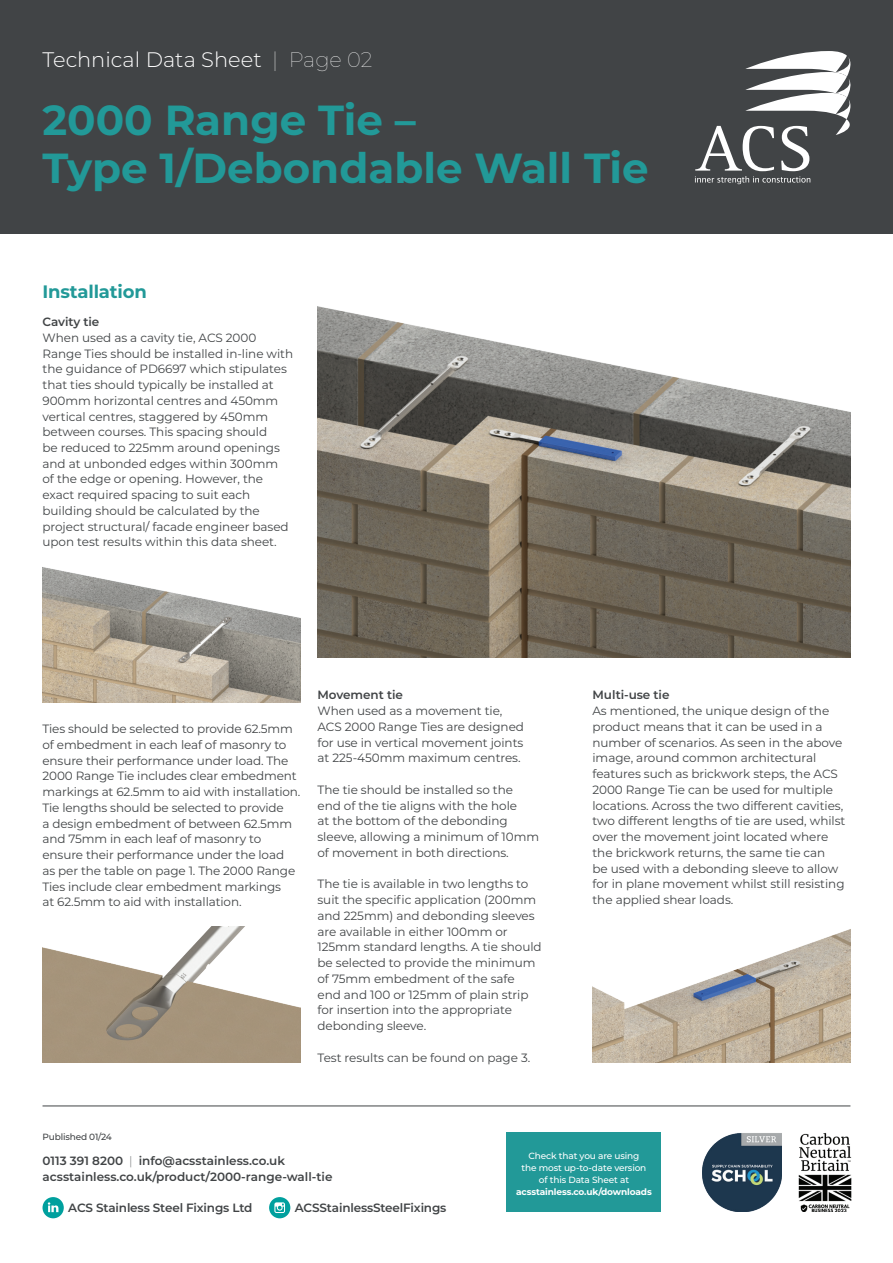
<style>
.page{position:relative;width:893px;height:1263px;background:#fff}
.page>*{position:absolute;margin:0;border:0;box-sizing:border-box;transform-origin:0 0}
.t1{font:700 42px/48px "Montserrat";color:#229998}
.t2{font:300 21px "Montserrat";color:#fff}
.t3{font:700 18px "Montserrat";letter-spacing:-.01em;color:#229998}
.t4{font:12px/15.8px "Montserrat";letter-spacing:-.005em;color:#414446}
.t5{font:600 12px/16.5px "Montserrat";letter-spacing:-.005em;color:#414446}
.t6{font:500 9px/12px "Montserrat";letter-spacing:-.015em;color:#fff;text-align:center}
.t7{font:700 9px "Montserrat";letter-spacing:-.015em;color:#fff}
.t8{font:500 9px "Montserrat";letter-spacing:-.02em;color:#414446}
.s1{font-weight:100}
.s2{font-weight:200}
</style>
<div class="page">
<div style="left:0;top:0;width:893px;height:234px;background:#414446"></div>
<svg style="left:695px;top:51px;width:155px;height:133px"></svg>
<hr style="left:43px;top:1106px;width:807px;height:1px;background:#414446">
<img style="left:702px;top:1133px;width:80px;height:79px">
<div style="left:43px;top:1197px;width:21px;height:21px;background:#00a09e;border-radius:50%"></div>
<svg style="left:48px;top:1202px;width:10px;height:10px"></svg>
<div style="left:269px;top:1197px;width:21px;height:21px;background:#00a09e;border-radius:50%"></div>
<svg style="left:274px;top:1202px;width:11px;height:11px"></svg>
<img style="left:799px;top:1133px;width:52px;height:79px">
<div style="left:507px;top:1133px;width:154px;height:79px;background:#229998"></div>
<img style="left:43px;top:567px;width:257px;height:135px">
<img style="left:43px;top:926px;width:257px;height:137px">
<img style="left:317px;top:306px;width:533px;height:352px">
<img style="left:592px;top:929px;width:258px;height:134px">
<h2 class="t2" style="left:43px;top:45px;width:331px">Technical Data Sheet <span class="s1">| Page 02</span></h2>
<h1 class="t1" style="left:43px;top:94px;width:608px">2000 Range Tie –<br>Type 1/Debondable Wall Tie</h1>
<h3 class="t3" style="left:43px;top:278px;width:106px">Installation</h3>
<p class="t5" style="left:43px;top:313px;width:58px">Cavity tie</p>
<p class="t4" style="left:43px;top:329px;width:252px">When used as a cavity tie, ACS 2000<br>Range Ties should be installed in-line with the guidance of PD6697 which stipulates that ties should typically be installed at 900mm horizontal centres and 450mm vertical centres, staggered by 450mm between courses. This spacing should<br>be reduced to 225mm around openings and at unbonded edges within 300mm<br>of the edge or opening. However, the exact required spacing to suit each building should be calculated by the project structural/ facade engineer based upon test results within this data sheet.</p>
<p class="t4" style="left:43px;top:720px;width:259px">Ties should be selected to provide 62.5mm of embedment in each leaf of masonry to ensure their performance under load. The 2000 Range Tie includes clear embedment markings at 62.5mm to aid with installation.<br>Tie lengths should be selected to provide<br>a design embedment of between 62.5mm and 75mm in each leaf of masonry to ensure their performance under the load<br>as per the table on page 1. The 2000 Range Ties include clear embedment markings<br>at 62.5mm to aid with installation.</p>
<p class="t5" style="left:317px;top:686px;width:87px">Movement tie</p>
<p class="t4" style="left:317px;top:702px;width:208px">When used as a movement tie,<br>ACS 2000 Range Ties are designed for use in vertical movement joints at 225-450mm maximum centres.</p>
<p class="t4" style="left:317px;top:781px;width:223px">The tie should be installed so the end of the tie aligns with the hole<br>at the bottom of the debonding sleeve, allowing a minimum of 10mm of movement in both directions.</p>
<p class="t4" style="left:317px;top:876px;width:226px">The tie is available in two lengths to suit the specific application (200mm and 225mm) and debonding sleeves are available in either 100mm or<br>125mm standard lengths. A tie should be selected to provide the minimum of 75mm embedment of the safe<br>end and 100 or 125mm of plain strip for insertion into the appropriate debonding sleeve.</p>
<p class="t4" style="left:317px;top:1049px;width:214px">Test results can be found on page 3.</p>
<p class="t8" style="left:43px;top:1130px;width:71px">Published 01/24</p>
<p class="t5" style="left:592px;top:686px;width:79px">Multi-use tie</p>
<p class="t4" style="left:592px;top:702px;width:254px">As mentioned, the unique design of the product means that it can be used in a number of scenarios. As seen in the above image, around common architectural features such as brickwork steps, the ACS 2000 Range Tie can be used for multiple locations. Across the two different cavities, two different lengths of tie are used, whilst over the movement joint located where the brickwork returns, the same tie can<br>be used with a debonding sleeve to allow for in plane movement whilst still resisting the applied shear loads.</p>
<p class="t5" style="left:43px;top:1151px;width:292px">0113 391 8200 <span class="s2">|</span> info@acsstainless.co.uk acsstainless.co.uk/product/2000-range-wall-tie</p>
<p class="t5" style="left:68px;top:1199px;width:186px">ACS Stainless Steel Fixings Ltd</p>
<p class="t5" style="left:295px;top:1199px;width:153px">ACSStainlessSteelFixings</p>
<p class="t6" style="left:521px;top:1149px;width:126px">Check that you are using the most up-to-date version of this Data Sheet at</p>
<p class="t7" style="left:516px;top:1185px;width:137px">acsstainless.co.uk/downloads</p>
</div>
